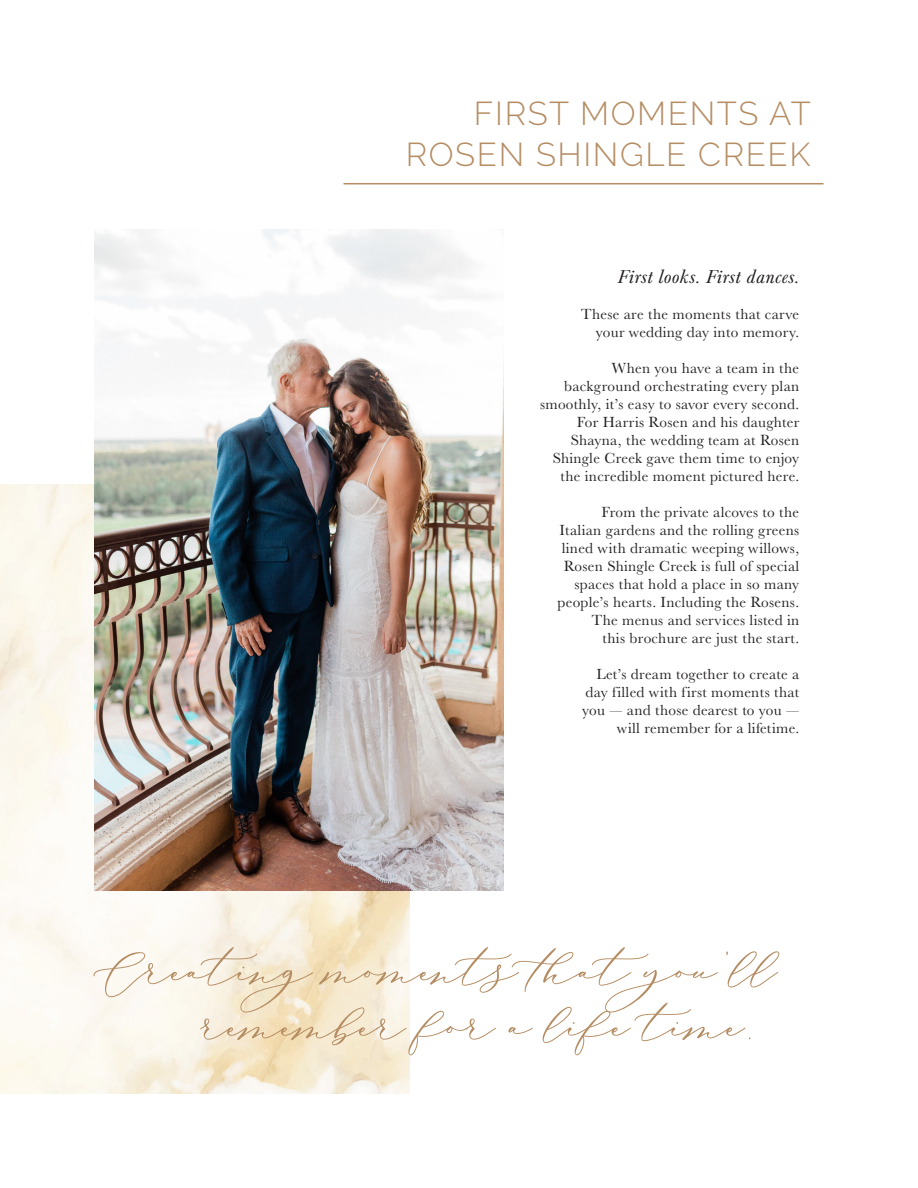
<style>
.page{position:relative;width:918px;height:1188px;background:#fff}
.page>*{position:absolute;margin:0;border:0;box-sizing:border-box;transform-origin:0 0}
.t1{font:60px/55.5px "Biancha";color:#b58d63;text-align:right}
.t2{font:300 33px/40.5px "Raleway";letter-spacing:.05em;color:#b58d63;text-align:right}
.t3{font:italic 19.5px "Baskerville URW";letter-spacing:.02em;color:#231f20}
.t4{font:15.15px/18px "Baskerville URW";letter-spacing:.02em;color:#231f20;text-align:right}
</style>
<div class="page">
<img style="left:0;top:485px;width:409px;height:609px">
<img style="left:94px;top:230px;width:410px;height:661px">
<hr style="left:344px;top:183px;width:480px;height:1px;background:#b58d63">
<p class="t2" style="left:406px;top:93px;width:407px">FIRST MOMENTS AT<br>ROSEN SHINGLE CREEK</p>
<p class="t3" style="left:618px;top:266px;width:183px">First looks. First dances.</p>
<p class="t4" style="left:581px;top:304px;width:220px">These are the moments that carve your wedding day into memory.</p>
<p class="t4" style="left:540px;top:358px;width:261px">When you have a team in the background orchestrating every plan smoothly, it’s easy to savor every second.<br>For Harris Rosen and his daughter Shayna, the wedding team at Rosen Shingle Creek gave them time to enjoy the incredible moment pictured here.</p>
<p class="t4" style="left:558px;top:502px;width:243px">From the private alcoves to the Italian gardens and the rolling greens lined with dramatic weeping willows, Rosen Shingle Creek is full of special spaces that hold a place in so many people’s hearts. Including the Rosens.<br>The menus and services listed in<br>this brochure are just the start.</p>
<p class="t4" style="left:582px;top:664px;width:219px">Let’s dream together to create a day filled with first moments that you — and those dearest to you — will remember for a lifetime.</p>
<p class="t1" style="left:94px;top:933px;width:685px">Creatingmoments that you'll remember for a life time.</p>
</div>
